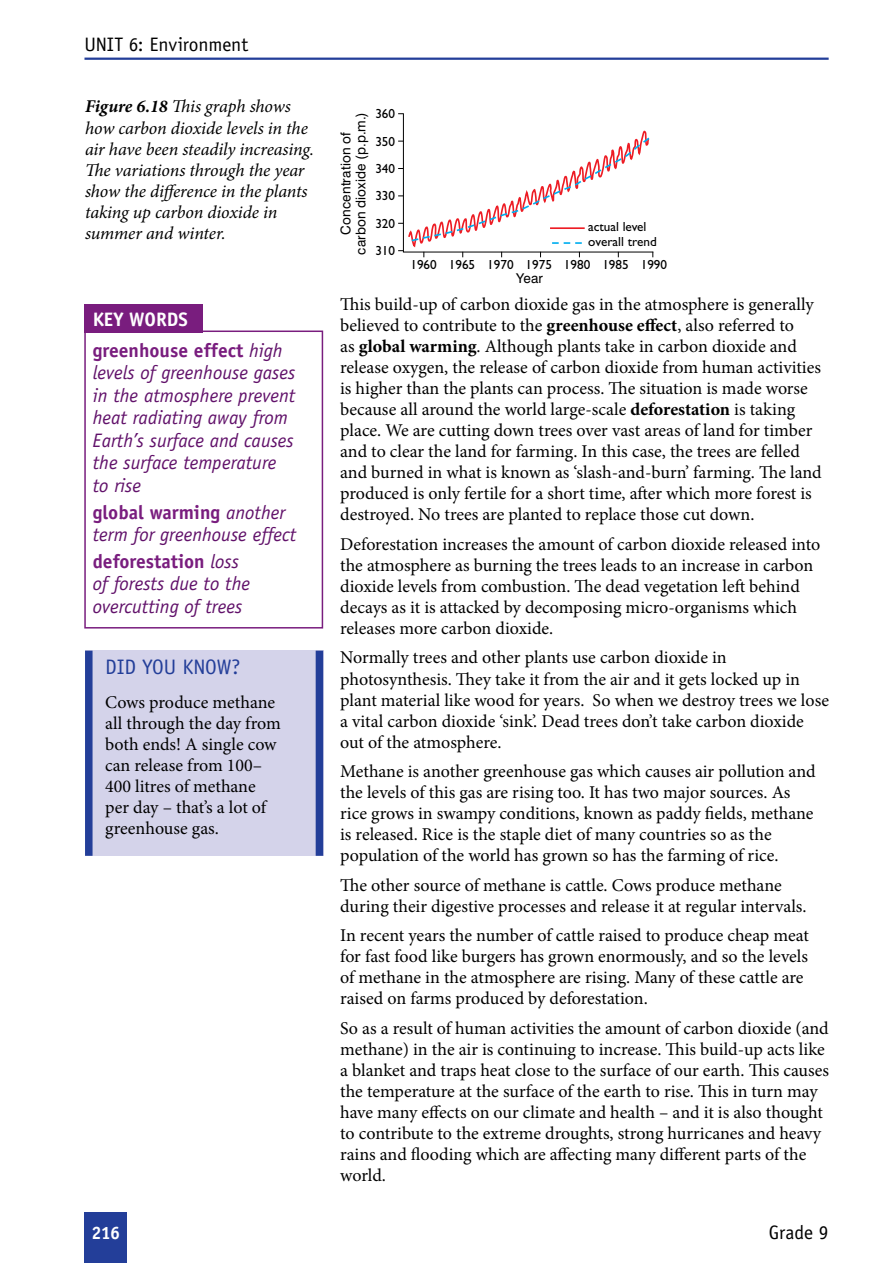
<style>
.page{position:relative;width:893px;height:1263px;background:#fff}
.page>*{position:absolute;margin:0;border:0;box-sizing:border-box;transform-origin:0 0}
.t1{font:21px "Officina Sans Std";color:#233e99}
.t2{font:italic 19.5px/22.5px "Officina Sans Std";color:#61116a}
.t3{font:700 19.5px/31px "Officina Sans Std";color:#791d7e}
.t4{font:19.5px "Officina Sans Std";letter-spacing:-.005em;color:#000}
.t5{font:18px/21px "Minion Pro";color:#000}
.t6{font:italic 18px/21px "Minion Pro";letter-spacing:-.01em;color:#000}
.t7{font:700 18px "Officina Sans Std";color:#fff}
.t8{font:13.5px/15px "Swiss 721 BT";letter-spacing:.01em;color:#000;text-align:center}
.t9{font:13.2px/14.9px "Gill Sans";color:#000;text-align:center}
.s1{font-weight:700}
.s2{color:#fff}
.s3{font-weight:400;font-style:italic;color:#61116a}
.s4{font-weight:700;font-style:normal;color:#791d7e}
</style>
<div class="page">
<div style="left:84px;top:1212px;width:43px;height:51px;background:#233e99"></div>
<hr style="left:84px;top:58px;width:745px;height:2px;background:#233e99">
<svg style="left:398px;top:113px;width:256px;height:144px"></svg>
<div style="left:85px;top:651px;width:238px;height:205px;background:#d4d3ea"></div>
<div style="left:85px;top:651px;width:8px;height:205px;background:#233e99"></div>
<div style="left:316px;top:651px;width:7px;height:205px;background:#233e99"></div>
<div style="left:84px;top:330px;width:239px;height:298px;background:#fff;border:2px solid #791d7e"></div>
<div style="left:84px;top:304px;width:119px;height:28px;background:#791d7e"></div>
<p class="t4" style="left:84px;top:33px;width:165px">UNIT 6: Environment</p>
<p class="t6" style="left:85px;top:96px;width:231px"><span class="s1">Figure 6.18</span> This graph shows how carbon dioxide levels in the air have been steadily increasing.<br>The variations through the year show the difference in the plants taking up carbon dioxide in summer and winter.</p>
<p class="t3" style="left:93px;top:303px;width:191px"><span class="s2">KEY WORDS </span>greenhouse effect <span class="s3">high</span></p>
<p class="t2" style="left:93px;top:362px;width:204px">levels of greenhouse gases in the atmosphere prevent heat radiating away from<br>Earth’s surface and causes the surface temperature to rise</p>
<p class="t2" style="left:93px;top:501px;width:205px"><span class="s4">global warming</span> another term for greenhouse effect</p>
<p class="t2" style="left:93px;top:550px;width:159px"><span class="s4">deforestation</span> loss of forests due to the overcutting of trees</p>
<p class="t1" style="left:105px;top:655px;width:23px">Didyouknow</p>
<p class="t1" style="left:232px;top:655px;width:10px">?</p>
<p class="t5" style="left:105px;top:692px;width:177px">Cows produce methane all through the day from both ends! A single cow can release from 100–<br>400 litres of methane per day – that’s a lot of greenhouse gas.</p>
<p class="t9" style="left:375px;top:106px;width:21px">360</p>
<p class="t8" style="left:338px;top:255px;width:144px;rotate:-90deg">Concentration of carbon dioxide (p.p.m.)</p>
<p class="t9" style="left:338px;top:252px;width:125px;rotate:-90deg">concentration of carbon dioxide (p.p.m.)</p>
<p class="t9" style="left:375px;top:134px;width:21px">350</p>
<p class="t9" style="left:375px;top:161px;width:21px">340</p>
<p class="t9" style="left:375px;top:189px;width:21px">330</p>
<p class="t9" style="left:375px;top:216px;width:21px">320</p>
<p class="t9" style="left:375px;top:243px;width:21px">310</p>
<p class="t9" style="left:588px;top:219px;width:70px;text-align:left">actual level overall trend</p>
<p class="t9" style="left:641px;top:258px;width:28px">1990</p>
<p class="t9" style="left:410px;top:258px;width:220px">1960 1965 1970 1975 1980 1985</p>
<p class="t9" style="left:496px;top:296px;width:65px">Fig_2211_A</p>
<p class="t8" style="left:516px;top:270px;width:28px">Year</p>
<p class="t9" style="left:517px;top:270px;width:24px">year</p>
<p class="t5" style="left:340px;top:294px;width:483px">This build-up of carbon dioxide gas in the atmosphere is generally believed to contribute to the <span class="s1">greenhouse effect</span>, also referred to<br>as <span class="s1">global warming</span>. Although plants take in carbon dioxide and release oxygen, the release of carbon dioxide from human activities is higher than the plants can process. The situation is made worse because all around the world large-scale <span class="s1">deforestation</span> is taking place. We are cutting down trees over vast areas of land for timber and to clear the land for farming. In this case, the trees are felled and burned in what is known as ‘slash-and-burn’ farming. The land produced is only fertile for a short time, after which more forest is destroyed. No trees are planted to replace those cut down.</p>
<p class="t5" style="left:340px;top:534px;width:482px">Deforestation increases the amount of carbon dioxide released into the atmosphere as burning the trees leads to an increase in carbon dioxide levels from combustion. The dead vegetation left behind decays as it is attacked by decomposing micro-organisms which releases more carbon dioxide.</p>
<p class="t5" style="left:340px;top:647px;width:490px">Normally trees and other plants use carbon dioxide in photosynthesis. They take it from the air and it gets locked up in plant material like wood for years. So when we destroy trees we lose a vital carbon dioxide ‘sink’. Dead trees don’t take carbon dioxide out of the atmosphere.</p>
<p class="t5" style="left:340px;top:761px;width:477px">Methane is another greenhouse gas which causes air pollution and the levels of this gas are rising too. It has two major sources. As rice grows in swampy conditions, known as paddy fields, methane is released. Rice is the staple diet of many countries so as the population of the world has grown so has the farming of rice.</p>
<p class="t5" style="left:340px;top:874px;width:468px">The other source of methane is cattle. Cows produce methane during their digestive processes and release it at regular intervals.</p>
<p class="t5" style="left:340px;top:925px;width:470px">In recent years the number of cattle raised to produce cheap meat for fast food like burgers has grown enormously, and so the levels of methane in the atmosphere are rising. Many of these cattle are raised on farms produced by deforestation.</p>
<p class="t5" style="left:340px;top:1017px;width:490px">So as a result of human activities the amount of carbon dioxide (and methane) in the air is continuing to increase. This build-up acts like a blanket and traps heat close to the surface of our earth. This causes the temperature at the surface of the earth to rise. This in turn may have many effects on our climate and health – and it is also thought to contribute to the extreme droughts, strong hurricanes and heavy rains and flooding which are affecting many different parts of the world.</p>
<p class="t7" style="left:91px;top:1222px;width:30px">216</p>
<p class="t4" style="left:769px;top:1221px;width:61px">Grade 9</p>
</div>
